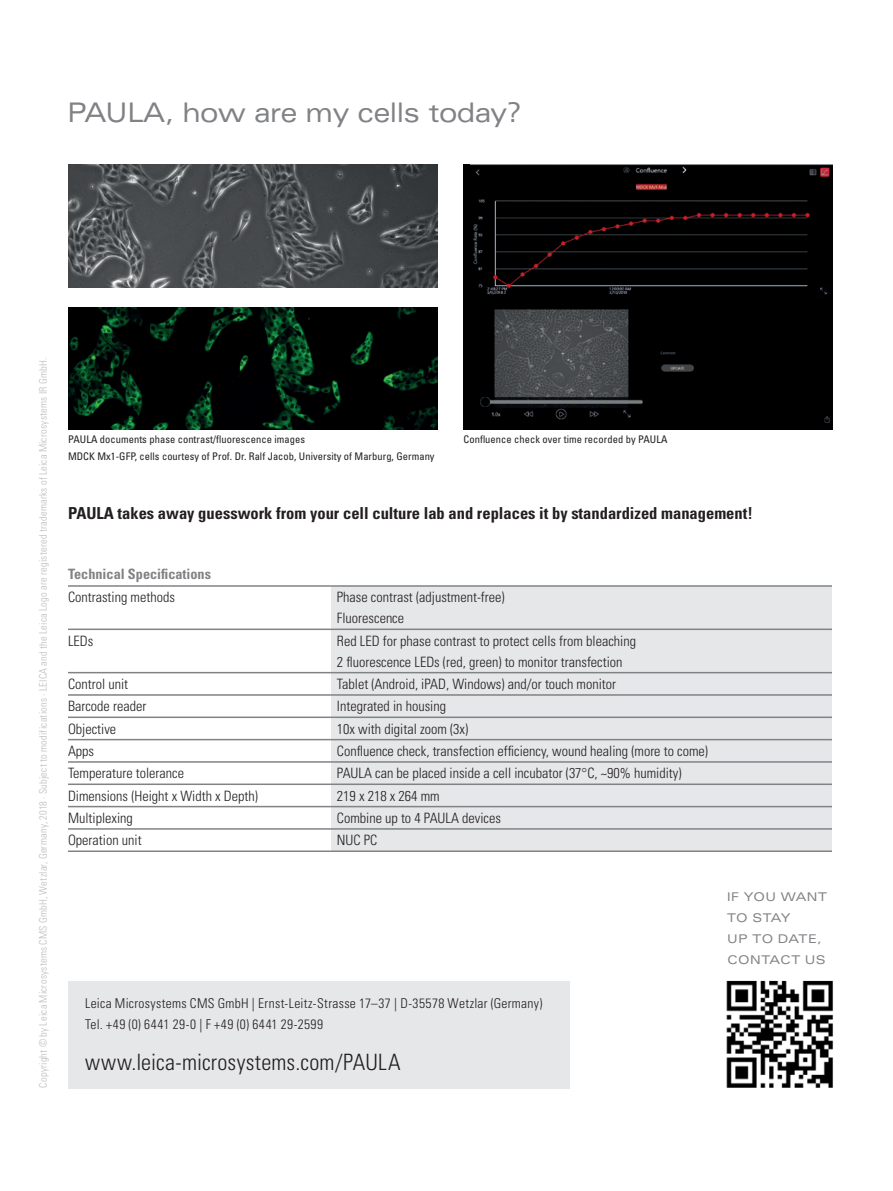
<style>
.page{position:relative;width:893px;height:1191px;background:#fff}
.page>*{position:absolute;margin:0;border:0;box-sizing:border-box;transform-origin:0 0}
.t1{font:expanded 27px "Univers LT Std";letter-spacing:-.02em;color:#808285;scale:.92 1}
.t2{font:300 condensed 22.5px "Univers LT Std";letter-spacing:.01em;color:#231f20}
.t3{font:700 condensed 16.5px "Univers LT Std";color:#231f20}
.t4{font:300 condensed 14.25px/21px "Univers LT Std";color:#231f20}
.t5{font:700 condensed 14.25px "Univers LT Std";color:#808285}
.t6{font:300 condensed 13.5px/21px "Univers LT Std";letter-spacing:.025em;color:#231f20}
.t7{font:expanded 12px/21px "Univers LT Std";letter-spacing:.045em;color:#808285}
.t8{font:condensed 10.5px/16.5px "Univers LT Std";letter-spacing:.005em;color:#231f20}
.t9{font:300 condensed 10.5px "Univers LT Std";letter-spacing:.02em;color:#bcbdc0}
</style>
<div class="page">
<div style="left:68px;top:981px;width:502px;height:108px;background:#e6e7e9"></div>
<img style="left:68px;top:165px;width:370px;height:122px">
<img style="left:68px;top:308px;width:370px;height:122px">
<div style="left:331px;top:587px;width:501px;height:263px;background:#e6e7e9"></div>
<hr style="left:68px;top:585px;width:263px;height:2px;background:#808285">
<hr style="left:331px;top:585px;width:501px;height:2px;background:#808285">
<hr style="left:68px;top:628px;width:263px;height:2px;background:#808285">
<hr style="left:331px;top:628px;width:501px;height:2px;background:#808285">
<hr style="left:68px;top:672px;width:263px;height:1px;background:#808285">
<hr style="left:331px;top:672px;width:501px;height:1px;background:#808285">
<hr style="left:68px;top:694px;width:263px;height:1px;background:#808285">
<hr style="left:331px;top:694px;width:501px;height:1px;background:#808285">
<hr style="left:68px;top:716px;width:263px;height:2px;background:#808285">
<hr style="left:331px;top:716px;width:501px;height:2px;background:#808285">
<hr style="left:68px;top:739px;width:263px;height:1px;background:#808285">
<hr style="left:331px;top:739px;width:501px;height:1px;background:#808285">
<hr style="left:68px;top:761px;width:263px;height:1px;background:#808285">
<hr style="left:331px;top:761px;width:501px;height:1px;background:#808285">
<hr style="left:68px;top:783px;width:263px;height:2px;background:#808285">
<hr style="left:331px;top:783px;width:501px;height:2px;background:#808285">
<hr style="left:68px;top:806px;width:263px;height:1px;background:#808285">
<hr style="left:331px;top:806px;width:501px;height:1px;background:#808285">
<hr style="left:68px;top:828px;width:263px;height:1px;background:#808285">
<hr style="left:331px;top:828px;width:501px;height:1px;background:#808285">
<hr style="left:68px;top:850px;width:263px;height:2px;background:#808285">
<hr style="left:331px;top:850px;width:501px;height:2px;background:#808285">
<img style="left:463px;top:165px;width:370px;height:265px">
<img style="left:726px;top:980px;width:107px;height:108px">
<h1 class="t1" style="left:67px;top:96px;width:495px">PAULA, HOW ARE MY CELLS TODAY?</h1>
<p class="t9" style="left:37px;top:1087px;width:731px;rotate:-90deg">Copyright © by Leica Microsystems CMS GmbH, Wetzlar, Germany, 2018 · Subject to modifications · LEICA and the Leica Logo are registered trademarks of Leica Microsystems IR GmbH.</p>
<p class="t8" style="left:68px;top:431px;width:368px">PAULA documents phase contrast/fluorescence images<br>MDCK Mx1-GFP, cells courtesy of Prof. Dr. Ralf Jacob, University of Marburg, Germany</p>
<p class="t8" style="left:463px;top:431px;width:206px">Confluence check over time recorded by PAULA</p>
<p class="t3" style="left:68px;top:503px;width:686px">PAULA takes away guesswork from your cell culture lab and replaces it by standardized management!</p>
<p class="t5" style="left:68px;top:565px;width:145px">Technical Specifications</p>
<p class="t4" style="left:68px;top:587px;width:108px">Contrasting methods</p>
<p class="t4" style="left:337px;top:587px;width:169px">Phase contrast (adjustment-free)<br>Fluorescence</p>
<p class="t4" style="left:68px;top:630px;width:27px">LEDs</p>
<p class="t4" style="left:337px;top:630px;width:301px">Red LED for phase contrast to protect cells from bleaching<br>2 fluorescence LEDs (red, green) to monitor transfection</p>
<p class="t4" style="left:68px;top:673px;width:62px">Control unit</p>
<p class="t4" style="left:337px;top:673px;width:281px">Tablet (Android, iPAD, Windows) and/or touch monitor</p>
<p class="t4" style="left:68px;top:696px;width:80px">Barcode reader</p>
<p class="t4" style="left:337px;top:696px;width:111px">Integrated in housing</p>
<p class="t4" style="left:68px;top:718px;width:50px">Objective</p>
<p class="t4" style="left:337px;top:718px;width:133px">10x with digital zoom (3x)</p>
<p class="t4" style="left:68px;top:740px;width:28px">Apps</p>
<p class="t4" style="left:337px;top:740px;width:373px">Confluence check, transfection efficiency, wound healing (more to come)</p>
<p class="t4" style="left:68px;top:762px;width:118px">Temperature tolerance</p>
<p class="t4" style="left:337px;top:762px;width:346px">PAULA can be placed inside a cell incubator (37°C, ~90% humidity)</p>
<p class="t4" style="left:68px;top:785px;width:191px">Dimensions (Height x Width x Depth)</p>
<p class="t4" style="left:337px;top:785px;width:104px">219 x 218 x 264 mm</p>
<p class="t4" style="left:68px;top:807px;width:66px">Multiplexing</p>
<p class="t4" style="left:337px;top:807px;width:166px">Combine up to 4 PAULA devices</p>
<p class="t4" style="left:68px;top:829px;width:75px">Operation unit</p>
<p class="t4" style="left:337px;top:829px;width:42px">NUC PC</p>
<p class="t6" style="left:85px;top:993px;width:459px">Leica Microsystems CMS GmbH | Ernst-Leitz-Strasse 17–37 | D-35578 Wetzlar (Germany)<br>Tel. +49 (0) 6441 29-0 | F +49 (0) 6441 29-2599</p>
<h2 class="t2" style="left:85px;top:1048px;width:317px">www.leica-microsystems.com/PAULA</h2>
<p class="t7" style="left:727px;top:886px;width:98px">IF YOU WANT<br>TO STAY<br>UP</p>
<p class="t7" style="left:727px;top:928px;width:100px;text-indent:25px">TO DATE,<br>CONTACT U S</p>
</div>
